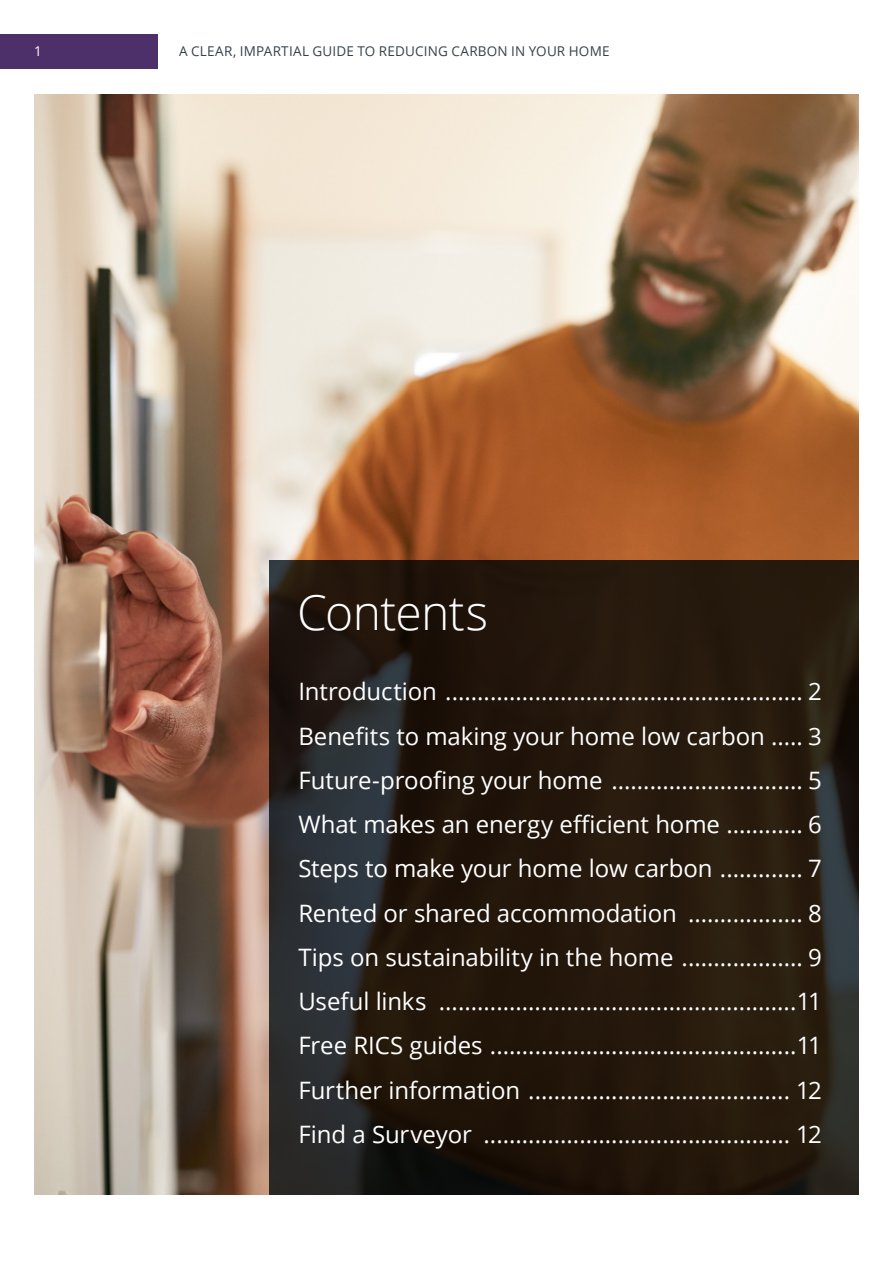
<style>
.page{position:relative;width:893px;height:1263px;background:#fff}
.page>*{position:absolute;margin:0;border:0;box-sizing:border-box;transform-origin:0 0}
.t1{font:300 48px "Open Sans";letter-spacing:-.01em;color:#fff}
.t2{font:24px/44.2px "Open Sans";letter-spacing:-.005em;color:#fff;text-align:justify}
.t3{font:13.5px "Open Sans";letter-spacing:.01em;color:#36424a}
.t4{font:13.5px "Open Sans";color:#fff}
</style>
<div class="page">
<img style="left:34px;top:95px;width:825px;height:1100px">
<svg style="left:269px;top:560px;width:589px;height:635px;background:#241b12"></svg>
<div style="left:0;top:34px;width:158px;height:34px;background:#4d3069"></div>
<p class="t4" style="left:34px;top:42px;width:9px">1</p>
<p class="t3" style="left:179px;top:42px;width:432px">A CLEAR, IMPARTIAL GUIDE TO REDUCING CARBON IN YOUR HOME</p>
<h1 class="t1" style="left:297px;top:580px;width:193px">Contents</h1>
<p class="t2" style="left:298px;top:669px;width:525px">Introduction ........................................................ 2<br>Benefits to making your home low carbon ..... 3<br>Future-proofing your home .............................. 5<br>What makes an energy efficient home ............ 6<br>Steps to make your home low carbon ............. 7<br>Rented or shared accommodation .................. 8<br>Tips on sustainability in the home ................... 9<br>Useful links ........................................................11<br>Free RICS guides ................................................11<br>Further information ......................................... 12<br>Find a Surveyor ................................................ 12</p>
</div>
